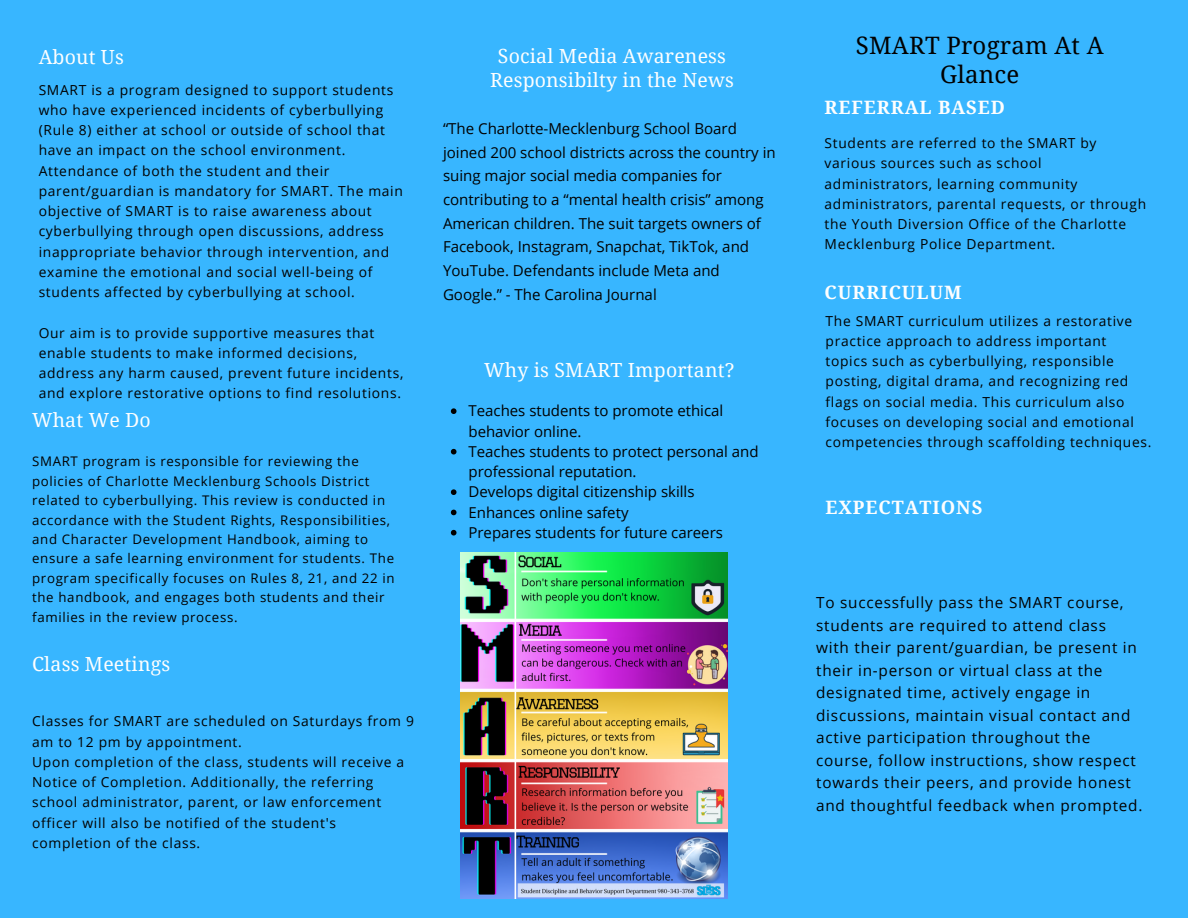
<style>
.page{position:relative;width:1188px;height:918px;background:#38b6ff}
.page>*{position:absolute;margin:0;border:0;box-sizing:border-box;transform-origin:0 0}
.t1{font:24px/29.2px "Noto Serif";letter-spacing:.01em;color:#010101;text-align:center}
.t2{font:19.5px/23.7px "Noto Serif";letter-spacing:.01em;color:#fefefe;text-align:center}
.t3{font:700 18.45px "Noto Serif";letter-spacing:.05em;color:#fefefe}
.t4{font:15.3px/22.5px "Open Sans";letter-spacing:.05em;color:#010101}
.t5{font:15px/23.7px "Open Sans";color:#010101}
.t6{font:15px/20.2px "Open Sans";color:#000}
.t7{font:13.8px/20.2px "Open Sans";letter-spacing:.05em;color:#010101}
.t8{font:13.2px/19.4px "Open Sans";letter-spacing:.05em;color:#010101}
</style>
<div class="page">
<svg style="left:451px;top:408px;width:6px;height:6px"></svg>
<svg style="left:451px;top:449px;width:6px;height:6px"></svg>
<svg style="left:451px;top:489px;width:6px;height:6px"></svg>
<svg style="left:451px;top:510px;width:6px;height:5px"></svg>
<svg style="left:451px;top:530px;width:6px;height:6px"></svg>
<img style="left:460px;top:552px;width:268px;height:347px">
<p class="t2" style="left:39px;top:44px;width:87px">About Us</p>
<p class="t7" style="left:39px;top:79px;width:366px">SMART is a program designed to support students who have experienced incidents of cyberbullying (Rule 8) either at school or outside of school that have an impact on the school environment.<br>Attendance of both the student and their parent/guardian is mandatory for SMART. The main objective of SMART is to raise awareness about cyberbullying through open discussions, address inappropriate behavior through intervention, and examine the emotional and social well-being of students affected by cyberbullying at school.</p>
<p class="t7" style="left:39px;top:322px;width:366px">Our aim is to provide supportive measures that enable students to make informed decisions, address any harm caused, prevent future incidents, and explore restorative options to find resolutions.</p>
<p class="t2" style="left:32px;top:408px;width:120px">What We Do</p>
<p class="t8" style="left:32px;top:452px;width:364px">SMART program is responsible for reviewing the policies of Charlotte Mecklenburg Schools District related to cyberbullying. This review is conducted in accordance with the Student Rights, Responsibilities, and Character Development Handbook, aiming to ensure a safe learning environment for students. The program specifically focuses on Rules 8, 21, and 22 in the handbook, and engages both students and their families in the review process.</p>
<p class="t2" style="left:32px;top:652px;width:140px">Class Meetings</p>
<p class="t7" style="left:32px;top:711px;width:383px">Classes for SMART are scheduled on Saturdays from 9 am to 12 pm by appointment.</p>
<p class="t7" style="left:32px;top:751px;width:374px">Upon completion of the class, students will receive a Notice of Completion. Additionally, the referring school administrator, parent, or law enforcement officer will also be notified of the student's completion of the class.</p>
<p class="t2" style="left:490px;top:44px;width:245px">Social Media Awareness<br>Responsibilty in the News</p>
<p class="t5" style="left:443px;top:117px;width:334px">“The Charlotte-Mecklenburg School Board joined 200 school districts across the country in suing major social media companies for contributing to a “mental health crisis” among American children. The suit targets owners of Facebook, Instagram, Snapchat, TikTok, and YouTube. Defendants include Meta and Google.” - The Carolina Journal</p>
<p class="t2" style="left:484px;top:357px;width:252px">Why is SMART Important?</p>
<p class="t6" style="left:468px;top:400px;width:256px">Teaches students to promote ethical behavior online.</p>
<p class="t6" style="left:468px;top:441px;width:292px">Teaches students to protect personal and professional reputation.</p>
<p class="t6" style="left:468px;top:481px;width:228px">Develops digital citizenship skills</p>
<p class="t6" style="left:468px;top:502px;width:162px">Enhances online safety</p>
<p class="t6" style="left:468px;top:522px;width:256px">Prepares students for future careers</p>
<p class="t1" style="left:856px;top:30px;width:249px">SMART Program At A<br>Glance</p>
<p class="t3" style="left:825px;top:94px;width:182px">REFERRAL BASED</p>
<p class="t7" style="left:825px;top:133px;width:323px">Students are referred to the SMART by various sources such as school administrators, learning community administrators, parental requests, or through the Youth Diversion Office of the Charlotte Mecklenburg Police Department.</p>
<p class="t3" style="left:825px;top:279px;width:139px">CURRICULUM</p>
<p class="t7" style="left:826px;top:310px;width:327px">The SMART curriculum utilizes a restorative practice approach to address important topics such as cyberbullying, responsible posting, digital drama, and recognizing red flags on social media. This curriculum also focuses on developing social and emotional competencies through scaffolding techniques.</p>
<p class="t3" style="left:826px;top:495px;width:158px">EXPECTATIONS</p>
<p class="t4" style="left:816px;top:591px;width:328px">To successfully pass the SMART course, students are required to attend class with their parent/guardian, be present in their in-person or virtual class at the designated time, actively engage in discussions, maintain visual contact and active participation throughout the course, follow instructions, show respect towards their peers, and provide honest and thoughtful feedback when prompted.</p>
</div>
